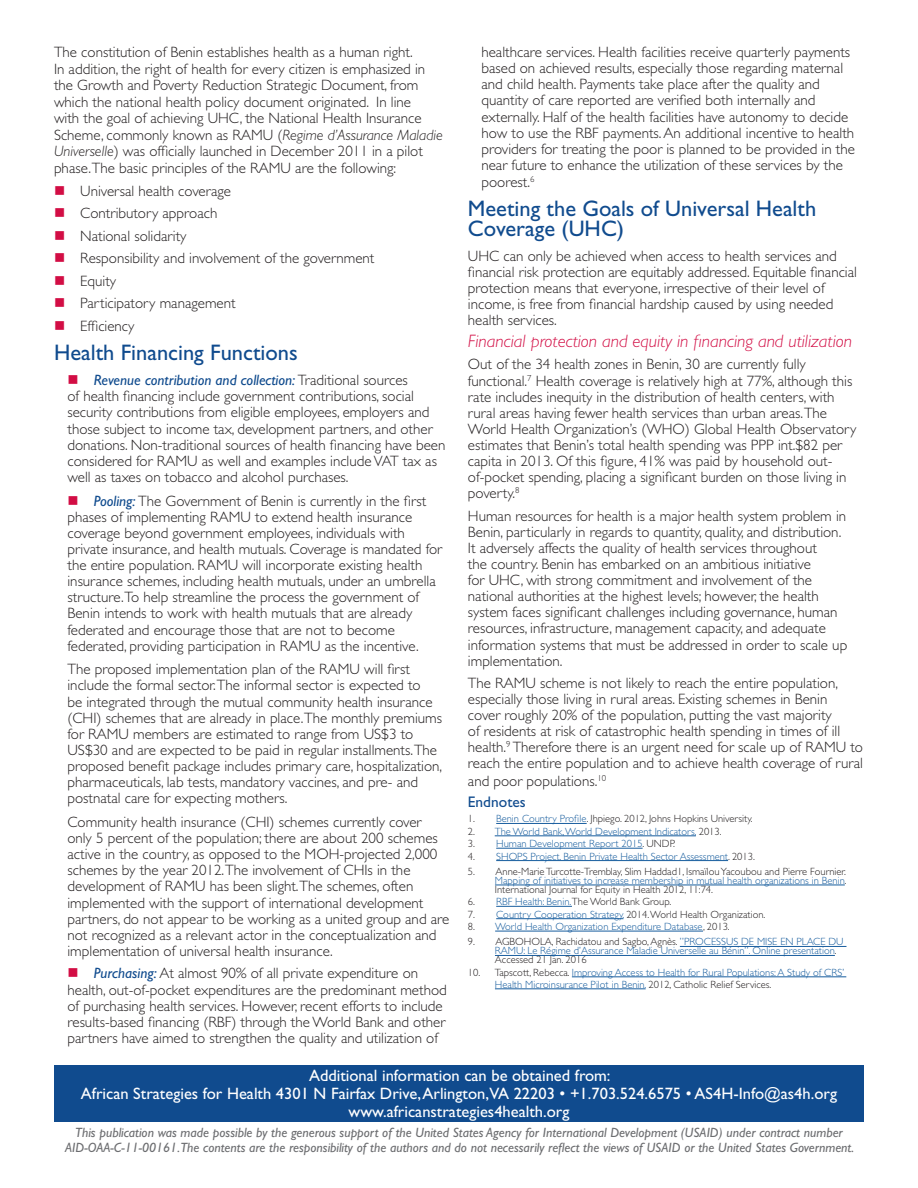
<style>
.page{position:relative;width:918px;height:1188px;background:#fff}
.page>*{position:absolute;margin:0;border:0;box-sizing:border-box;transform-origin:0 0}
._01_Subhead_1{font:22.5px/19.5px "Gill Sans Std";color:#104b8e}
._01_Body{font:italic 300 18px "Gill Sans Std";color:#d20d44}
.Xtra_End_box_style{font:16.5px/18px "Gill Sans Std";color:#fff;text-align:center}
._01_Body-2{font:15.3px "Gill Sans Std";color:#104b8e}
._01_Body-3{font:300 15px/16.2px "Gill Sans Std";color:#231f20}
.Xtra_USAID_disclaime{font:italic 13.5px/15px "Gill Sans Std";color:#6c6d70;text-align:center}
.t1{font:300 10.5px/9px "Gill Sans Std";color:#175d9e}
.t2{font:300 10.5px/9px "Gill Sans Std";color:#231f20;text-align:justify}
.s1{font-style:italic}
.s2{color:#d20d44}
.s3{font-weight:400;font-style:italic;color:#104b8e}
.s4{color:#175d9e}
.s5{color:#231f20}
</style>
<div class="page">
<hr style="left:496px;top:823px;width:91px;height:1px;background:#175d9e">
<hr style="left:495px;top:836px;width:201px;height:1px;background:#175d9e">
<hr style="left:496px;top:848px;width:147px;height:1px;background:#175d9e">
<hr style="left:496px;top:860px;width:232px;height:1px;background:#175d9e">
<hr style="left:495px;top:885px;width:350px;height:1px;background:#175d9e">
<hr style="left:496px;top:906px;width:76px;height:1px;background:#175d9e">
<hr style="left:496px;top:918px;width:127px;height:1px;background:#175d9e">
<hr style="left:495px;top:931px;width:208px;height:1px;background:#175d9e">
<hr style="left:680px;top:946px;width:166px;height:1px;background:#175d9e">
<hr style="left:495px;top:955px;width:340px;height:1px;background:#175d9e">
<hr style="left:572px;top:977px;width:274px;height:1px;background:#175d9e">
<hr style="left:495px;top:989px;width:151px;height:1px;background:#175d9e">
<div style="left:54px;top:1066px;width:810px;height:56px;background:#104b8e"></div>
<p class="_01_Body-3" style="left:54px;top:44px;width:390px;line-height:16.6px">The constitution of Benin establishes health as a human right.<br>In addition, the right of health for every citizen is emphasized in the Growth and Poverty Reduction Strategic Document, from which the national health policy document originated. In line<br>with the goal of achieving UHC, the National Health Insurance Scheme, commonly known as RAMU (<span class="s1">Regime d’Assurance Maladie Universelle</span>) was officially launched in December 2011 in a pilot phase.The basic principles of the RAMU are the following:</p>
<p class="_01_Body-3" style="left:54px;top:183px;width:179px"><span class="s2">■</span> Universal health coverage</p>
<p class="_01_Body-3" style="left:54px;top:205px;width:165px"><span class="s2">■</span> Contributory approach</p>
<p class="_01_Body-3" style="left:54px;top:228px;width:134px"><span class="s2">■</span> National solidarity</p>
<p class="_01_Body-3" style="left:54px;top:250px;width:322px"><span class="s2">■</span> Responsibility and involvement of the government</p>
<p class="_01_Body-3" style="left:54px;top:273px;width:64px"><span class="s2">■</span> Equity</p>
<p class="_01_Body-3" style="left:54px;top:295px;width:183px"><span class="s2">■</span> Participatory management</p>
<p class="_01_Body-3" style="left:54px;top:318px;width:82px"><span class="s2">■</span> Efficiency</p>
<p class="_01_Subhead_1" style="left:54px;top:343px;width:245px">Health Financing Functions</p>
<p class="_01_Body-3" style="left:68px;top:372px;width:380px"><span class="s2">■</span> <span class="s3">Revenue contribution and collection:</span> Traditional sources<br>of health financing include government contributions, social security contributions from eligible employees, employers and those subject to income tax, development partners, and other donations. Non-traditional sources of health financing have been considered for RAMU as well and examples include VAT tax as well as taxes on tobacco and alcohol purchases.</p>
<p class="_01_Body-3" style="left:68px;top:493px;width:376px"><span class="s2">■</span> <span class="s3">Pooling:</span> The Government of Benin is currently in the first phases of implementing RAMU to extend health insurance coverage beyond government employees, individuals with private insurance, and health mutuals. Coverage is mandated for the entire population. RAMU will incorporate existing health insurance schemes, including health mutuals, under an umbrella structure.To help streamline the process the government of Benin intends to work with health mutuals that are already federated and encourage those that are not to become federated, providing participation in RAMU as the incentive.</p>
<p class="_01_Body-3" style="left:68px;top:661px;width:376px">The proposed implementation plan of the RAMU will first include the formal sector.The informal sector is expected to<br>be integrated through the mutual community health insurance (CHI) schemes that are already in place.The monthly premiums for RAMU members are estimated to range from US$3 to US$30 and are expected to be paid in regular installments.The proposed benefit package includes primary care, hospitalization, pharmaceuticals, lab tests, mandatory vaccines, and pre- and postnatal care for expecting mothers.</p>
<p class="_01_Body-3" style="left:68px;top:814px;width:383px">Community health insurance (CHI) schemes currently cover only 5 percent of the population; there are about 200 schemes active in the country, as opposed to the MOH-projected 2,000 schemes by the year 2012.The involvement of CHIs in the development of RAMU has been slight.The schemes, often implemented with the support of international development partners, do not appear to be working as a united group and are not recognized as a relevant actor in the conceptualization and implementation of universal health insurance.</p>
<p class="_01_Body-3" style="left:68px;top:965px;width:381px"><span class="s2">■</span> <span class="s3">Purchasing:</span> At almost 90% of all private expenditure on health, out-of-pocket expenditures are the predominant method of purchasing health services. However, recent efforts to include results-based financing (RBF) through the World Bank and other partners have aimed to strengthen the quality and utilization of</p>
<p class="_01_Body-3" style="left:481px;top:44px;width:375px">healthcare services. Health facilities receive quarterly payments based on achieved results, especially those regarding maternal and child health. Payments take place after the quality and quantity of care reported are verified both internally and externally. Half of the health facilities have autonomy to decide how to use the RBF payments. An additional incentive to health providers for treating the poor is planned to be provided in the near future to enhance the utilization of these services by the poorest.<sup>6</sup></p>
<p class="_01_Subhead_1" style="left:468px;top:199px;width:350px">Meeting the Goals of Universal Health<br>Coverage (UHC)</p>
<p class="_01_Body-3" style="left:468px;top:248px;width:391px">UHC can only be achieved when access to health services and financial risk protection are equitably addressed. Equitable financial protection means that everyone, irrespective of their level of income, is free from financial hardship caused by using needed health services.</p>
<p class="_01_Body" style="left:468px;top:331px;width:386px">Financial protection and equity in financing and utilization</p>
<p class="_01_Body-3" style="left:468px;top:356px;width:390px">Out of the 34 health zones in Benin, 30 are currently fully functional.<sup>7</sup> Health coverage is relatively high at 77%, although this rate includes inequity in the distribution of health centers, with rural areas having fewer health services than urban areas.The World Health Organization’s (WHO) Global Health Observatory estimates that Benin’s total health spending was PPP int.$82 per capita in 2013. Of this figure, 41% was paid by household out&shy;of-pocket spending, placing a significant burden on those living in poverty.<sup>8</sup></p>
<p class="_01_Body-3" style="left:468px;top:508px;width:381px">Human resources for health is a major health system problem in Benin, particularly in regards to quantity, quality, and distribution.<br>It adversely affects the quality of health services throughout<br>the country. Benin has embarked on an ambitious initiative<br>for UHC, with strong commitment and involvement of the national authorities at the highest levels; however, the health system faces significant challenges including governance, human resources, infrastructure, management capacity, and adequate information systems that must be addressed in order to scale up implementation.</p>
<p class="_01_Body-3" style="left:468px;top:675px;width:397px">The RAMU scheme is not likely to reach the entire population, especially those living in rural areas. Existing schemes in Benin cover roughly 20% of the population, putting the vast majority<br>of residents at risk of catastrophic health spending in times of ill health.<sup>9</sup> Therefore there is an urgent need for scale up of RAMU to reach the entire population and to achieve health coverage of rural and poor populations.<sup>10</sup></p>
<p class="_01_Body-2" style="left:468px;top:793px;width:59px">Endnotes</p>
<p class="t2" style="left:468px;top:815px;width:286px">1. <span class="s4">Benin Country Profile</span>. Jhpiego. 2012, Johns Hopkins University.</p>
<p class="t1" style="left:468px;top:827px;width:255px"><span class="s5">2.</span> The World Bank, World Development Indicators, <span class="s5">2013.</span></p>
<p class="t1" style="left:468px;top:839px;width:209px"><span class="s5">3.</span> Human Development Report 2015<span class="s5">. UNDP.</span></p>
<p class="t1" style="left:468px;top:852px;width:288px"><span class="s5">4.</span> SHOPS Project. Benin Private Health Sector Assessment<span class="s5">. 2013.</span></p>
<p class="t2" style="left:495px;top:867px;width:353px;text-indent:-27px">5. Anne-Marie Turcotte-Tremblay, Slim Haddad1, Ismaïlou Yacoubou and Pierre Fournier.<br><span class="s4">Mapping of initiatives to increase membership in mutual health organizations in Benin</span>.<br>International Journal for Equity in Health 2012, 11:74.</p>
<p class="t2" style="left:468px;top:897px;width:205px">6. <span class="s4">RBF Health: Benin.</span>The World Bank Group.</p>
<p class="t2" style="left:468px;top:910px;width:299px">7. <span class="s4">Country Cooperation Strategy.</span> 2014. World Health Organization.</p>
<p class="t1" style="left:468px;top:922px;width:263px"><span class="s5">8.</span> World Health Organization Expenditure Database<span class="s5">, 2013.</span></p>
<p class="t1" style="left:495px;top:938px;width:350px;text-indent:-27px"><span class="s5">9. AGBOHOLA, Rachidatou and Sagbo, Agnès.</span> ”PROCESSUS DE MISE EN PLACE DU<br>RAMU: Le Régime d’Assurance Maladie Universelle au Bénin”. Online presentation<span class="s5">.<br>Accessed 21 Jan. 2016</span></p>
<p class="t1" style="left:495px;top:966px;width:351px;line-height:12px;text-indent:-27px"><span class="s5">10. Tapscott, Rebecca.</span> Improving Access to Health for Rural Populations: A Study of CRS’<br>Health Microinsurance Pilot in Benin. <span class="s5">2012, Catholic Relief Services.</span></p>
<p class="Xtra_End_box_style" style="left:81px;top:1067px;width:758px">Additional information can be obtained from:<br>African Strategies for Health 4301 N Fairfax Drive, Arlington,VA 22203 • +1.703.524.6575 • AS4H-Info@as4h.org www.africanstrategies4health.org</p>
<p class="Xtra_USAID_disclaime" style="left:65px;top:1125px;width:790px">This publication was made possible by the generous support of the United States Agency for International Development (USAID) under contract number<br>AID-OAA-C-11-00161.The contents are the responsibility of the authors and do not necessarily reflect the views of USAID or the United States Government.</p>
</div>
